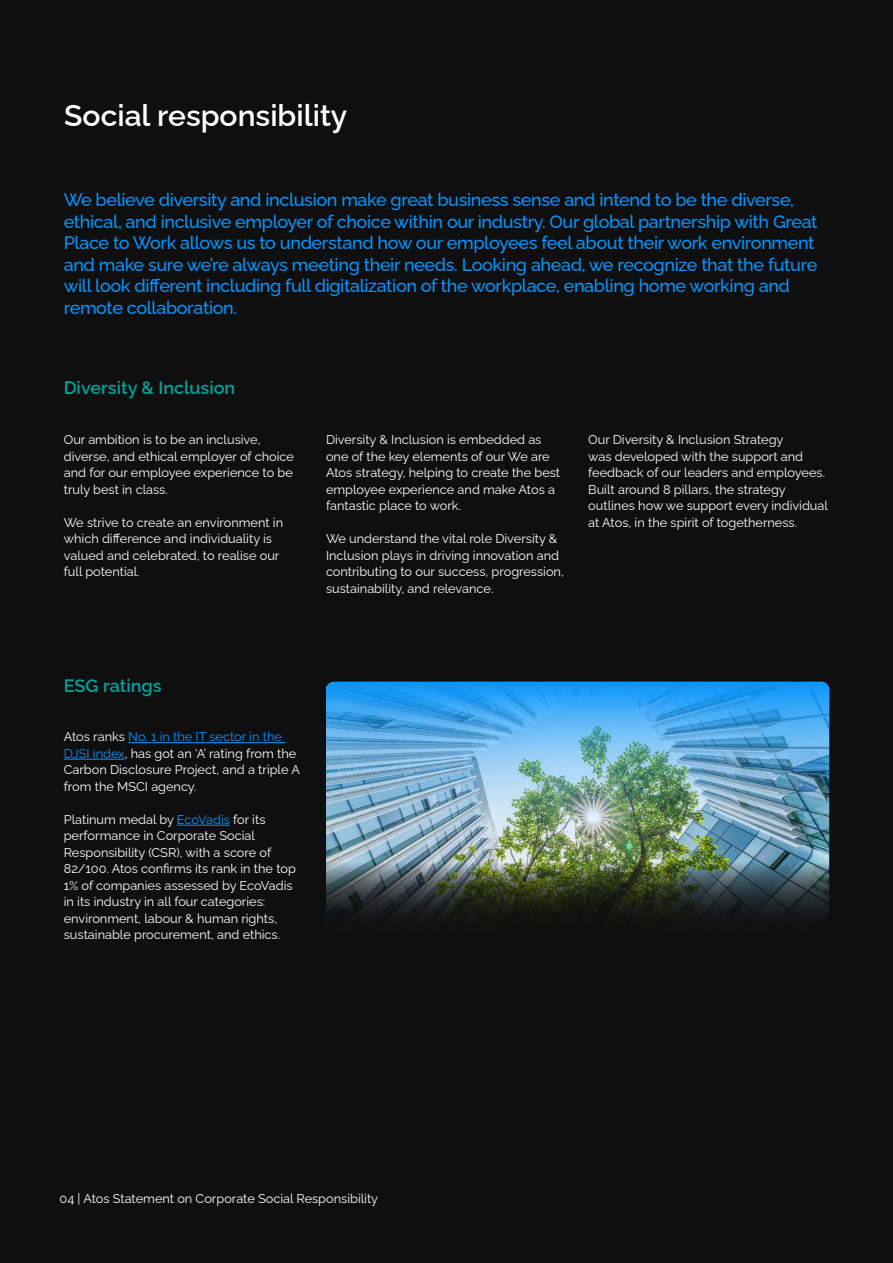
<style>
.page{position:relative;width:893px;height:1263px;background:#0f0f0f}
.page>*{position:absolute;margin:0;border:0;box-sizing:border-box;transform-origin:0 0}
.H1_-_Raleway_SemiBol{font:600 30px "Raleway";color:#fff}
.Intro_text_-_Raleway{font:500 18px/21.6px "Raleway";letter-spacing:-.02em;color:#0596ff}
.Title_H2_-_Raleway_S{font:600 18px "Raleway";color:#00a39b}
.Body_copy{font:12.75px/16.5px "Raleway";color:#fff}
.s1{color:#0596ff}
</style>
<div class="page">
<hr style="left:128px;top:742px;width:157px;height:1px;background:#0596ff">
<hr style="left:64px;top:759px;width:61px;height:1px;background:#0596ff">
<hr style="left:177px;top:825px;width:53px;height:1px;background:#0596ff">
<img style="left:326px;top:682px;width:503px;height:259px;border-radius:8px">
<h1 class="H1_-_Raleway_SemiBol" style="left:64px;top:92px;width:285px">Social responsibility</h1>
<p class="Intro_text_-_Raleway" style="left:64px;top:187px;width:755px">We believe diversity and inclusion make great business sense and intend to be the diverse, ethical, and inclusive employer of choice within our industry. Our global partnership with Great Place to Work allows us to understand how our employees feel about their work environment and make sure we’re always meeting their needs. Looking ahead, we recognize that the future will look different including full digitalization of the workplace, enabling home working and remote collaboration.</p>
<h2 class="Title_H2_-_Raleway_S" style="left:64px;top:374px;width:173px">Diversity &amp; Inclusion</h2>
<p class="Body_copy" style="left:64px;top:430px;width:232px">Our ambition is to be an inclusive, diverse, and ethical employer of choice and for our employee experience to be truly best in class.</p>
<p class="Body_copy" style="left:64px;top:513px;width:221px">We strive to create an environment in which difference and individuality is valued and celebrated, to realise our full potential.</p>
<p class="Body_copy" style="left:326px;top:430px;width:236px">Diversity &amp; Inclusion is embedded as one of the key elements of our We are Atos strategy, helping to create the best employee experience and make Atos a fantastic place to work.</p>
<p class="Body_copy" style="left:326px;top:529px;width:239px">We understand the vital role Diversity &amp; Inclusion plays in driving innovation and contributing to our success, progression, sustainability, and relevance.</p>
<p class="Body_copy" style="left:588px;top:430px;width:241px">Our Diversity &amp; Inclusion Strategy<br>was developed with the support and feedback of our leaders and employees.<br>Built around 8 pillars, the strategy outlines how we support every individual at Atos, in the spirit of togetherness.</p>
<h2 class="Title_H2_-_Raleway_S" style="left:64px;top:671px;width:99px">ESG ratings</h2>
<p class="Body_copy" style="left:64px;top:727px;width:238px">Atos ranks <span class="s1">No. 1 in the IT sector in the DJSI index</span>, has got an ‘A’ rating from the Carbon Disclosure Project, and a triple A from the MSCI agency.</p>
<p class="Body_copy" style="left:64px;top:810px;width:234px">Platinum medal by <span class="s1">EcoVadis</span> for its performance in Corporate Social Responsibility (CSR), with a score of 82/100. Atos confirms its rank in the top 1% of companies assessed by EcoVadis in its industry in all four categories: environment, labour &amp; human rights, sustainable procurement, and ethics.</p>
<p class="Body_copy" style="left:60px;top:1189px;width:320px">04 | Atos Statement on Corporate Social Responsibility</p>
</div>
